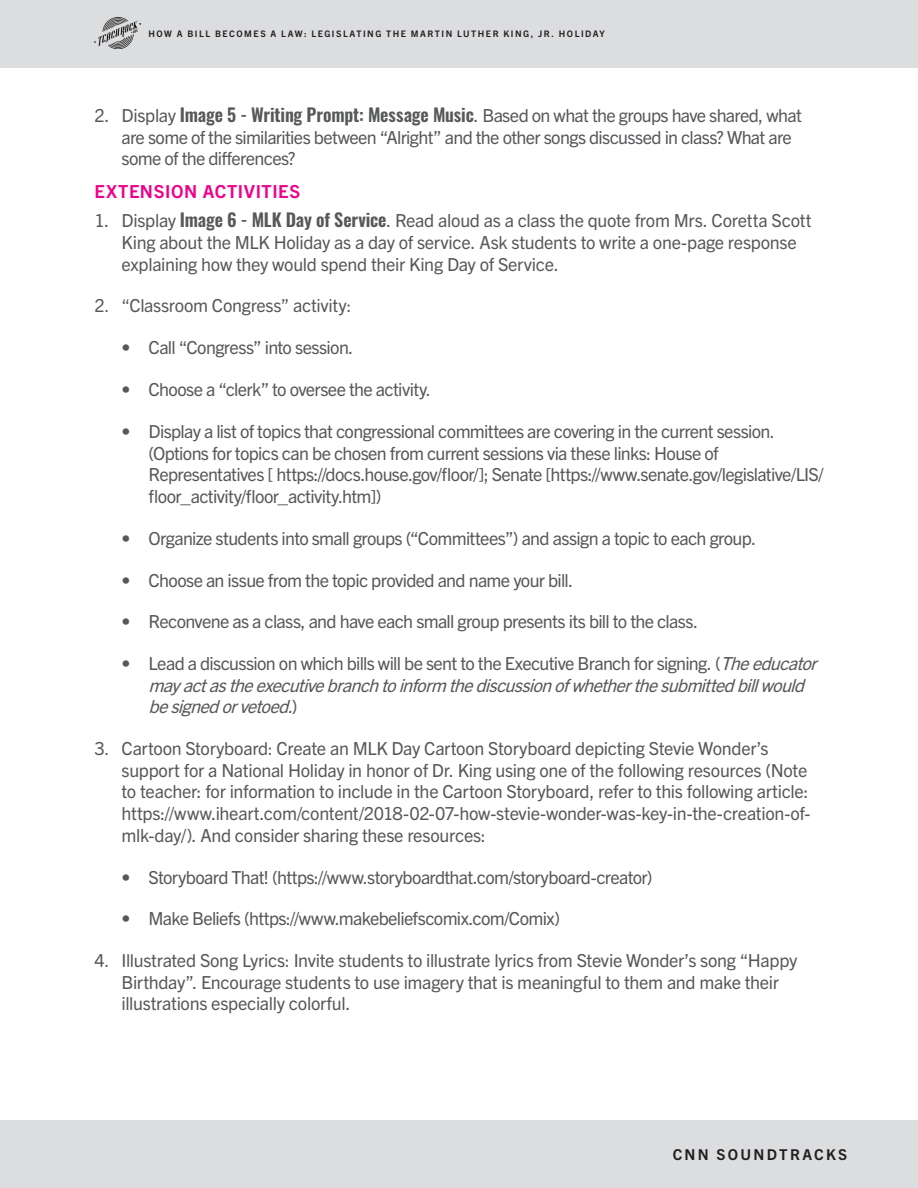
<style>
.page{position:relative;width:918px;height:1188px;background:#fff}
.page>*{position:absolute;margin:0;border:0;box-sizing:border-box;transform-origin:0 0}
.t1{font:18px/21.6px "Trade Gothic Next LT Pro";letter-spacing:-.025em;color:#57585a}
.t2{font:italic 18px/21.6px "Trade Gothic Next LT Pro";color:#57585a}
.t3{font:18px "Trade Gothic Next SR Pro";letter-spacing:-.015em;color:#57585a}
.PINK_SECTION_HEADER{font:700 18px "Trade Gothic Next LT Pro";letter-spacing:.03em;color:#ed028c}
.t4{font:700 15px "Trade Gothic Next LT Pro";letter-spacing:.15em;color:#231f20}
.t5{font:700 9px "Trade Gothic Next LT Pro";letter-spacing:.165em;color:#231f20}
.s1{font-family:"Oswald";font-weight:600}
.s2{font-style:normal}
.s3{font-family:"Trade Gothic Next SR Pro"}
</style>
<div class="page">
<div style="left:0;top:0;width:918px;height:68px;background:#dcdddf"></div>
<img style="left:94px;top:18px;width:46px;height:30px">
<div style="left:0;top:1120px;width:918px;height:68px;background:#dcdddf"></div>
<p class="t5" style="left:148px;top:28px;width:458px">HOW A BILL BECOMES A LAW: LEGISLATING THE MARTIN LUTHER KING, JR. HOLIDAY</p>
<p class="t1" style="left:122px;top:103px;width:682px;text-indent:-27px">2. Display <span class="s1">Image 5 - Writing Prompt: Message Music</span>. Based on what the groups have shared, what are some of the similarities between “Alright” and the other songs discussed in class? What are some of the differences?</p>
<p class="PINK_SECTION_HEADER" style="left:94px;top:179px;width:207px">EXTENSION ACTIVITIES</p>
<p class="t1" style="left:122px;top:209px;width:692px;text-indent:-27px">1. Display <span class="s1">Image 6 - MLK Day of Service</span>. Read aloud as a class the quote from Mrs. Coretta Scott<br>King about the MLK Holiday as a day of service. Ask students to write a one-page response explaining how they would spend their King Day of Service.</p>
<p class="t3" style="left:95px;top:293px;width:258px">2. “Classroom Congress” activity:</p>
<p class="t1" style="left:122px;top:336px;width:233px">• Call “Congress” into session.</p>
<p class="t1" style="left:122px;top:378px;width:311px">• Choose a “clerk” to oversee the activity.</p>
<p class="t1" style="left:149px;top:419px;width:676px;text-indent:-27px">• Display a list of topics that congressional committees are covering in the current session. (Options for topics can be chosen from current sessions via these links: House of Representatives [ https://docs.house.gov/floor/]; Senate [https://www.senate.gov/legislative/LIS/ floor_activity/floor_activity.htm])</p>
<p class="t1" style="left:122px;top:526px;width:636px">• Organize students into small groups (“Committees”) and assign a topic to each group.</p>
<p class="t1" style="left:122px;top:568px;width:453px">• Choose an issue from the topic provided and name your bill.</p>
<p class="t1" style="left:122px;top:610px;width:578px">• Reconvene as a class, and have each small group presents its bill to the class.</p>
<p class="t2" style="left:149px;top:652px;width:675px;text-indent:-27px"><span class="s2">• Lead a discussion on which bills will be sent to the Executive Branch for signing. (</span>Theeducator mayactastheexecutivebranchtoinform thediscussionofwhetherthesubmittedbillwould besignedorvetoed.<span class="s2">)</span></p>
<p class="t1" style="left:122px;top:737px;width:691px;text-indent:-27px"><span class="s3">3. Cartoon Storyboard:</span> Create an MLK Day Cartoon Storyboard depicting Stevie Wonder’s support for a National Holiday in honor of Dr. King using one of the following resources (Note to teacher: for information to include in the Cartoon Storyboard, refer to this following article: https://www.iheart.com/content/2018-02-07-how-stevie-wonder-was-key-in-the-creation-of&shy;mlk-day/). And consider sharing these resources:</p>
<p class="t1" style="left:122px;top:865px;width:532px">• Storyboard That! (https://www.storyboardthat.com/storyboard-creator)</p>
<p class="t1" style="left:122px;top:907px;width:440px">• Make Beliefs (https://www.makebeliefscomix.com/Comix)</p>
<p class="t1" style="left:122px;top:949px;width:677px;text-indent:-27px"><span class="s3">4. Illustrated Song Lyrics:</span> Invite students to illustrate lyrics from Stevie Wonder’s song “Happy<br>Birthday”. Encourage students to use imagery that is meaningful to them and make their illustrations especially colorful.</p>
<p class="t4" style="left:673px;top:1144px;width:176px">CNN SOUNDTRACKS</p>
</div>
